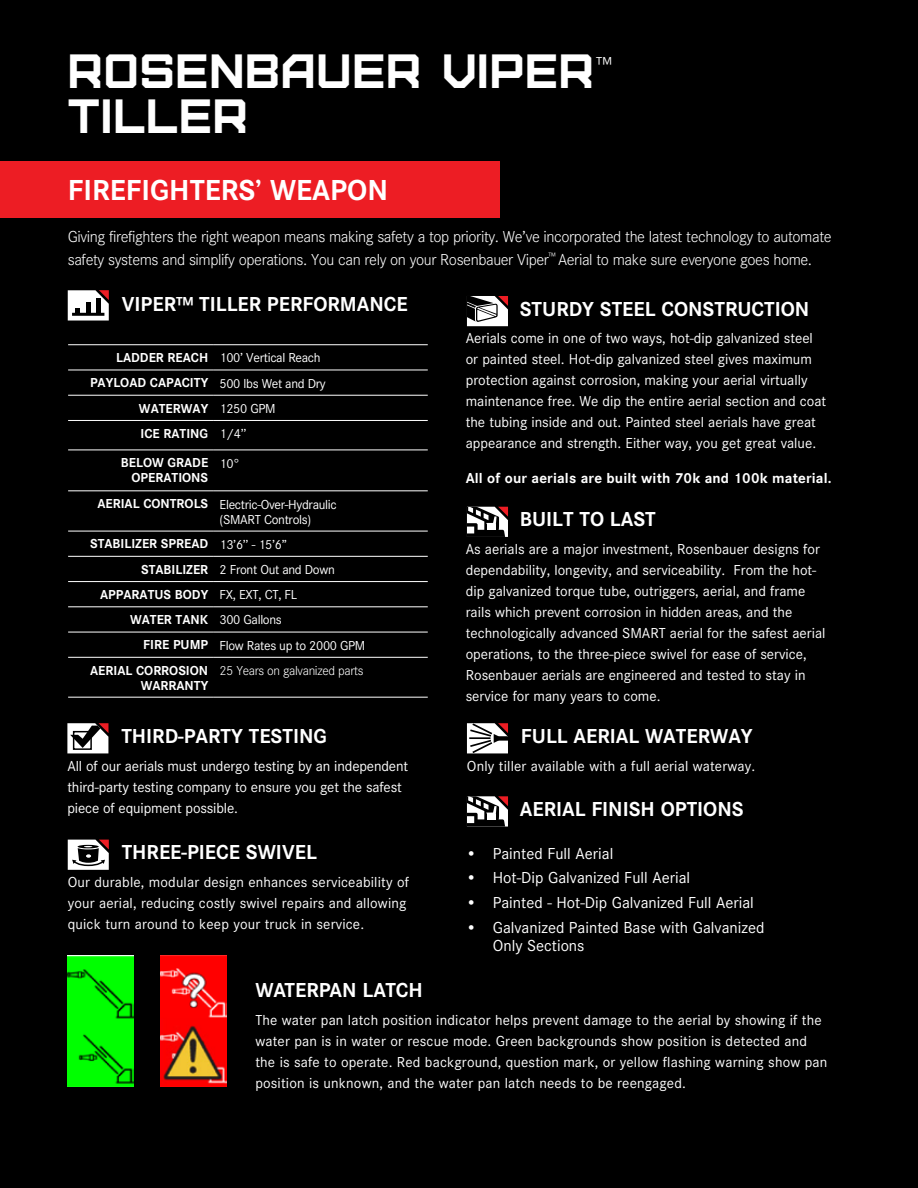
<style>
.page{position:relative;width:918px;height:1188px;background:#000}
.page>*{position:absolute;margin:0;border:0;box-sizing:border-box;transform-origin:0 0}
.t1{font:48px "Furore";letter-spacing:.02em;color:#fff}
.t2{font:700 30px "Corporate S";color:#fff}
.t3{font:700 21px "Corporate S";color:#fff}
.t4{font:300 18px "Helvetica Neue";color:#fff}
.t5{font:300 16.5px/22.5px "Corporate S";letter-spacing:-.025em;color:#fff}
.t6{font:16.5px/18px "Corporate S";color:#fff}
.t7{font:15px/21px "Corporate S";color:#fff}
.t8{font:700 15px "Corporate S";letter-spacing:.01em;color:#fff}
.t9{font:13.5px/15px "Corporate S";letter-spacing:-.025em;color:#fff}
.t10{font:700 13.5px/15px "Corporate S";color:#fff;text-align:right}
.t11{font:300 13.5px "Corporate S";letter-spacing:-.025em;color:#fff}
.s1{font-weight:700}
.s2{font-weight:400}
</style>
<div class="page">
<svg style="left:467px;top:507px;width:41px;height:30px"></svg>
<svg style="left:467px;top:796px;width:41px;height:31px"></svg>
<div style="left:0;top:161px;width:499px;height:56px;background:#ed1d24"></div>
<svg style="left:68px;top:290px;width:41px;height:31px"></svg>
<div style="left:86px;top:302px;width:5px;height:12px;background:#000"></div>
<div style="left:96px;top:299px;width:5px;height:15px;background:#000"></div>
<hr style="left:68px;top:344px;width:146px;height:1px;background:#fff">
<hr style="left:214px;top:344px;width:214px;height:1px;background:#fff">
<hr style="left:68px;top:370px;width:146px;height:1px;background:#fff">
<hr style="left:214px;top:370px;width:214px;height:1px;background:#fff">
<hr style="left:68px;top:395px;width:146px;height:1px;background:#fff">
<hr style="left:214px;top:395px;width:214px;height:1px;background:#fff">
<hr style="left:68px;top:420px;width:146px;height:1px;background:#fff">
<hr style="left:214px;top:420px;width:214px;height:1px;background:#fff">
<hr style="left:68px;top:450px;width:146px;height:1px;background:#fff">
<hr style="left:214px;top:450px;width:214px;height:1px;background:#fff">
<hr style="left:68px;top:490px;width:146px;height:1px;background:#fff">
<hr style="left:214px;top:490px;width:214px;height:1px;background:#fff">
<hr style="left:68px;top:531px;width:146px;height:1px;background:#fff">
<hr style="left:214px;top:531px;width:214px;height:1px;background:#fff">
<hr style="left:68px;top:556px;width:146px;height:1px;background:#fff">
<hr style="left:214px;top:556px;width:214px;height:1px;background:#fff">
<hr style="left:68px;top:581px;width:146px;height:1px;background:#fff">
<hr style="left:214px;top:581px;width:214px;height:1px;background:#fff">
<hr style="left:68px;top:606px;width:146px;height:1px;background:#fff">
<hr style="left:214px;top:606px;width:214px;height:1px;background:#fff">
<hr style="left:68px;top:632px;width:146px;height:1px;background:#fff">
<hr style="left:214px;top:632px;width:214px;height:1px;background:#fff">
<hr style="left:68px;top:657px;width:146px;height:1px;background:#fff">
<hr style="left:214px;top:657px;width:214px;height:1px;background:#fff">
<hr style="left:68px;top:697px;width:146px;height:1px;background:#fff">
<hr style="left:214px;top:697px;width:214px;height:1px;background:#fff">
<svg style="left:467px;top:296px;width:41px;height:30px"></svg>
<svg style="left:67px;top:723px;width:41px;height:30px"></svg>
<svg style="left:68px;top:840px;width:41px;height:30px"></svg>
<svg style="left:467px;top:723px;width:41px;height:30px"></svg>
<img style="left:160px;top:956px;width:66px;height:130px">
<img style="left:68px;top:956px;width:66px;height:130px">
<h1 class="t1" style="left:68px;top:41px;width:528px">ROSENBAUER VIPER</h1>
<p class="t4" style="left:595px;top:49px;width:19px">™</p>
<h1 class="t1" style="left:68px;top:86px;width:181px">TILLER</h1>
<h2 class="t2" style="left:68px;top:173px;width:322px">FIREFIGHTERS’ WEAPON</h2>
<p class="t5" style="left:68px;top:226px;width:765px">Giving firefighters the right weapon means making safety a top priority. We’ve incorporated the latest technology to automate safety systems and simplify operations. You can rely on your Rosenbauer Viper<sup>™</sup> Aerial to make sure everyone goes home.</p>
<h3 class="t3" style="left:122px;top:292px;width:288px">VIPER™ TILLER PERFORMANCE</h3>
<p class="t9" style="left:116px;top:351px;width:206px"><span class="s1">LADDER REACH</span> 100’ Vertical Reach</p>
<p class="t10" style="left:90px;top:376px;width:237px">PAYLOAD CAPACITY <span class="s2">500 lbs Wet and Dry</span></p>
<p class="t10" style="left:139px;top:401px;width:138px">WATERWAY <span class="s2">1250 GPM</span></p>
<p class="t10" style="left:141px;top:426px;width:107px">ICE RATING <span class="s2">1/4’’</span></p>
<p class="t10" style="left:121px;top:455px;width:89px">BELOW GRADE<br>OPERATIONS</p>
<p class="t9" style="left:220px;top:456px;width:22px">10°</p>
<p class="t9" style="left:220px;top:497px;width:119px;text-indent:-122px"><span class="s1">AERIAL CONTROLS</span> Electric-Over-Hydraulic (SMART Controls)</p>
<p class="t10" style="left:90px;top:537px;width:198px">STABILIZER SPREAD <span class="s2">13’6’’ - 15’6”</span></p>
<p class="t9" style="left:141px;top:562px;width:195px"><span class="s1">STABILIZER</span> 2 Front Out and Down</p>
<p class="t10" style="left:100px;top:587px;width:199px">APPARATUS BODY <span class="s2">FX, EXT, CT, FL</span></p>
<p class="t9" style="left:130px;top:613px;width:153px"><span class="s1">WATER TANK</span> 300 Gallons</p>
<p class="t9" style="left:143px;top:638px;width:224px"><span class="s1">FIRE PUMP</span> Flow Rates up to 2000 GPM</p>
<p class="t10" style="left:90px;top:663px;width:120px">AERIAL CORROSION</p>
<p class="t10" style="left:141px;top:678px;width:69px">WARRANTY</p>
<p class="t11" style="left:220px;top:663px;width:146px">25 Years on galvanized parts</p>
<h3 class="t3" style="left:121px;top:724px;width:207px">THIRD-PARTY TESTING</h3>
<p class="t7" style="left:67px;top:755px;width:342px">All of our aerials must undergo testing by an independent third-party testing company to ensure you get the safest piece of equipment possible.</p>
<h3 class="t3" style="left:122px;top:840px;width:197px">THREE-PIECE SWIVEL</h3>
<p class="t7" style="left:68px;top:872px;width:343px">Our durable, modular design enhances serviceability of your aerial, reducing costly swivel repairs and allowing quick turn around to keep your truck in service.</p>
<h3 class="t3" style="left:520px;top:297px;width:291px">STURDY STEEL CONSTRUCTION</h3>
<p class="t7" style="left:466px;top:328px;width:362px">Aerials come in one of two ways, hot-dip galvanized steel or painted steel. Hot-dip galvanized steel gives maximum protection against corrosion, making your aerial virtually maintenance free. We dip the entire aerial section and coat the tubing inside and out. Painted steel aerials have great appearance and strength. Either way, you get great value.</p>
<p class="t8" style="left:466px;top:469px;width:367px">All of our aerials are built with 70k and 100k material.</p>
<h3 class="t3" style="left:520px;top:507px;width:138px">BUILT TO LAST</h3>
<p class="t7" style="left:466px;top:538px;width:361px">As aerials are a major investment, Rosenbauer designs for dependability, longevity, and serviceability. From the hot&shy;dip galvanized torque tube, outriggers, aerial, and frame rails which prevent corrosion in hidden areas, and the technologically advanced SMART aerial for the safest aerial operations, to the three-piece swivel for ease of service, Rosenbauer aerials are engineered and tested to stay in service for many years to come.</p>
<h3 class="t3" style="left:521px;top:724px;width:233px">FULL AERIAL WATERWAY</h3>
<p class="t7" style="left:467px;top:755px;width:290px">Only tiller available with a full aerial waterway.</p>
<h3 class="t3" style="left:520px;top:797px;width:226px">AERIAL FINISH OPTIONS</h3>
<p class="t6" style="left:466px;top:844px;width:149px">• Painted Full Aerial</p>
<p class="t6" style="left:466px;top:869px;width:226px">• Hot-Dip Galvanized Full Aerial</p>
<p class="t6" style="left:466px;top:894px;width:290px">• Painted - Hot-Dip Galvanized Full Aerial</p>
<p class="t6" style="left:493px;top:918px;width:273px;text-indent:-27px">• Galvanized Painted Base with Galvanized<br>Only Sections</p>
<h3 class="t3" style="left:255px;top:978px;width:169px">WATERPAN LATCH</h3>
<p class="t7" style="left:255px;top:1009px;width:573px">The water pan latch position indicator helps prevent damage to the aerial by showing if the water pan is in water or rescue mode. Green backgrounds show position is detected and the is safe to operate. Red background, question mark, or yellow flashing warning show pan position is unknown, and the water pan latch needs to be reengaged.</p>
</div>
